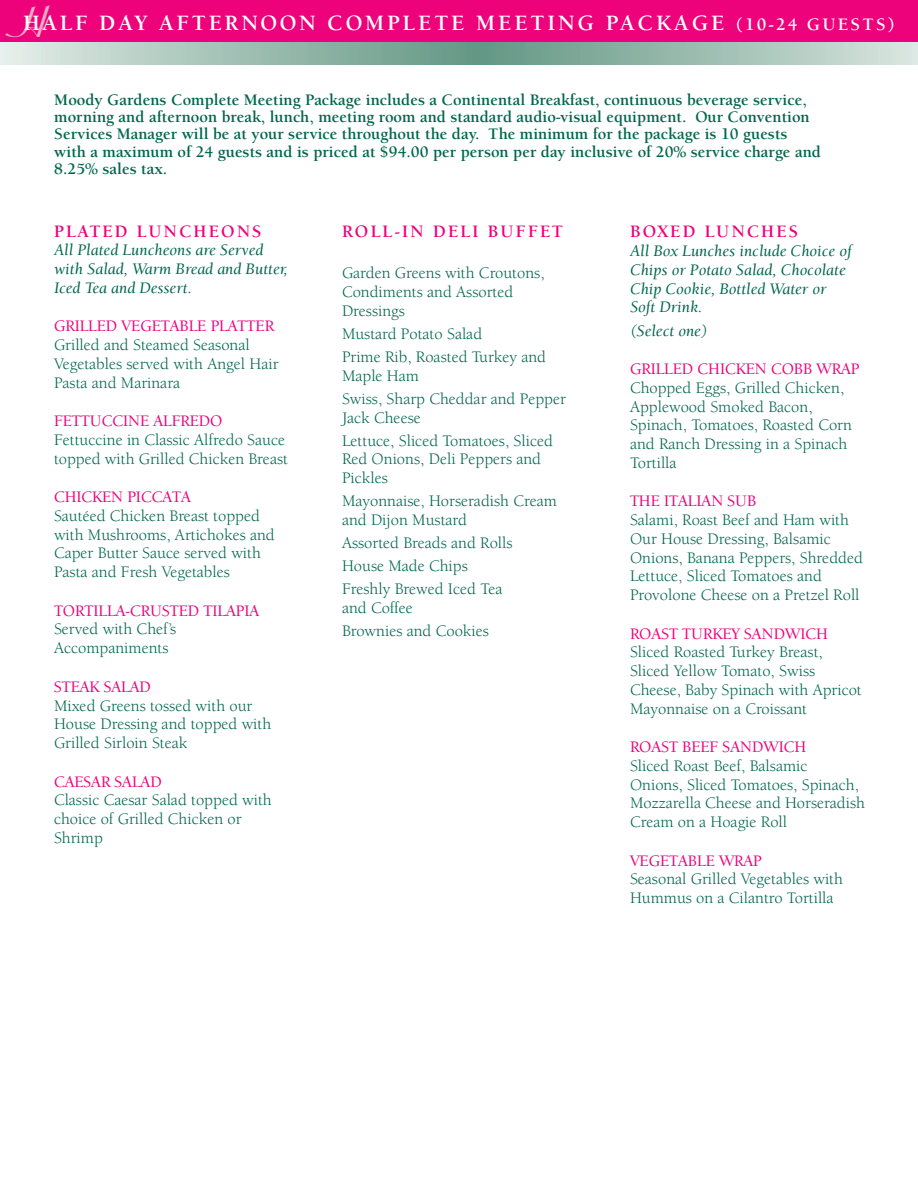
<style>
.page{position:relative;width:918px;height:1188px;background:#fff}
.page>*{position:absolute;margin:0;border:0;box-sizing:border-box;transform-origin:0 0}
.t1{font:700 22.5px "Berkeley";letter-spacing:.125em;color:#fff}
.t2{font:700 18px "Berkeley Oldstyle IT Cby BT";letter-spacing:.13em;color:#ed027c}
.t3{font:16.5px/18.8px "Berkeley";color:#01674d}
.t4{font:700 16.5px/17.2px "Berkeley";color:#01674d}
.t5{font:500 16.5px "Berkeley Oldstyle IT Cby BT";color:#ed027c}
.t6{font:italic 16.5px/18.8px "Berkeley";color:#01674d}
.s1{font-family:"Coronet";font-size:43.5px;color:#f6acc4}
.s2{font-size:18px}
</style>
<div class="page">
<div style="left:0;top:0;width:918px;height:58px;background:#ed027c"></div>
<svg style="left:0;top:42px;width:918px;height:22px;background:#9fbfb3"></svg>
<h1 class="t1" style="left:11px;top:11px;width:885px"><span class="s1">H</span>HALF DAY AFTERNOON COMPLETE MEETING PACKAGE <span class="s2">(10-24 GUESTS)</span></h1>
<p class="t4" style="left:54px;top:91px;width:768px">Moody Gardens Complete Meeting Package includes a Continental Breakfast, continuous beverage service, morning and afternoon break, lunch, meeting room and standard audio-visual equipment. Our Convention Services Manager will be at your service throughout the day. The minimum for the package is 10 guests with a maximum of 24 guests and is priced at $94.00 per person per day inclusive of 20% service charge and 8.25% sales tax.</p>
<p class="t2" style="left:54px;top:220px;width:209px">PLATED LUNCHEONS</p>
<p class="t6" style="left:54px;top:241px;width:235px">All Plated Luncheons are Served with Salad, Warm Bread and Butter,<br>Iced Tea and Dessert.</p>
<p class="t5" style="left:54px;top:316px;width:221px">GRILLED VEGETABLE PLATTER</p>
<p class="t3" style="left:54px;top:336px;width:226px">Grilled and Steamed Seasonal<br>Vegetables served with Angel Hair<br>Pasta and Marinara</p>
<p class="t5" style="left:54px;top:411px;width:170px">FETTUCCINE ALFREDO</p>
<p class="t3" style="left:54px;top:431px;width:236px">Fettuccine in Classic Alfredo Sauce topped with Grilled Chicken Breast</p>
<p class="t5" style="left:54px;top:487px;width:138px">CHICKEN PICCATA</p>
<p class="t3" style="left:54px;top:507px;width:222px">Sautéed Chicken Breast topped with Mushrooms, Artichokes and<br>Caper Butter Sauce served with<br>Pasta and Fresh Vegetables</p>
<p class="t5" style="left:54px;top:601px;width:207px">TORTILLA-CRUSTED TILAPIA</p>
<p class="t3" style="left:54px;top:620px;width:124px">Served with Chef’s<br>Accompaniments</p>
<p class="t5" style="left:54px;top:677px;width:98px">STEAK SALAD</p>
<p class="t3" style="left:54px;top:696px;width:219px">Mixed Greens tossed with our<br>House Dressing and topped with<br>Grilled Sirloin Steak</p>
<p class="t5" style="left:54px;top:771px;width:109px">CAESAR SALAD</p>
<p class="t3" style="left:54px;top:791px;width:219px">Classic Caesar Salad topped with choice of Grilled Chicken or<br>Shrimp</p>
<p class="t2" style="left:342px;top:220px;width:222px">ROLL-IN DELI BUFFET</p>
<p class="t3" style="left:342px;top:264px;width:204px">Garden Greens with Croutons,<br>Condiments and Assorted<br>Dressings</p>
<p class="t3" style="left:342px;top:323px;width:206px;line-height:23.1px">Mustard Potato Salad<br>Prime Rib, Roasted Turkey and</p>
<p class="t3" style="left:342px;top:364px;width:225px;line-height:23.1px">Maple Ham<br>Swiss, Sharp Cheddar and Pepper</p>
<p class="t3" style="left:342px;top:406px;width:212px;line-height:23.1px">Jack Cheese<br>Lettuce, Sliced Tomatoes, Sliced</p>
<p class="t3" style="left:342px;top:450px;width:201px">Red Onions, Deli Peppers and<br>Pickles</p>
<p class="t3" style="left:342px;top:492px;width:216px">Mayonnaise, Horseradish Cream and Dijon Mustard</p>
<p class="t3" style="left:342px;top:532px;width:172px;line-height:23.1px">Assorted Breads and Rolls<br>House Made Chips<br>Freshly Brewed Iced Tea</p>
<p class="t3" style="left:342px;top:597px;width:148px;line-height:23.1px">and Coffee<br>Brownies and Cookies</p>
<p class="t2" style="left:630px;top:221px;width:169px">BOXED LUNCHES</p>
<p class="t6" style="left:630px;top:242px;width:223px">All Box Lunches include Choice of<br>Chips or Potato Salad, Chocolate<br>Chip Cookie, Bottled Water or<br>Soft Drink.</p>
<p class="t6" style="left:630px;top:321px;width:79px">(Select one)</p>
<p class="t5" style="left:630px;top:359px;width:231px">GRILLED CHICKEN COBB WRAP</p>
<p class="t3" style="left:630px;top:379px;width:224px">Chopped Eggs, Grilled Chicken,<br>Applewood Smoked Bacon,<br>Spinach, Tomatoes, Roasted Corn and Ranch Dressing in a Spinach<br>Tortilla</p>
<p class="t5" style="left:630px;top:491px;width:128px">THE ITALIAN SUB</p>
<p class="t3" style="left:630px;top:511px;width:234px">Salami, Roast Beef and Ham with<br>Our House Dressing, Balsamic<br>Onions, Banana Peppers, Shredded<br>Lettuce, Sliced Tomatoes and<br>Provolone Cheese on a Pretzel Roll</p>
<p class="t5" style="left:630px;top:623px;width:199px">ROAST TURKEY SANDWICH</p>
<p class="t3" style="left:630px;top:643px;width:233px">Sliced Roasted Turkey Breast,<br>Sliced Yellow Tomato, Swiss<br>Cheese, Baby Spinach with Apricot<br>Mayonnaise on a Croissant</p>
<p class="t5" style="left:630px;top:737px;width:178px">ROAST BEEF SANDWICH</p>
<p class="t3" style="left:630px;top:757px;width:237px">Sliced Roast Beef, Balsamic<br>Onions, Sliced Tomatoes, Spinach,<br>Mozzarella Cheese and Horseradish<br>Cream on a Hoagie Roll</p>
<p class="t5" style="left:630px;top:850px;width:133px">VEGETABLE WRAP</p>
<p class="t3" style="left:630px;top:870px;width:215px">Seasonal Grilled Vegetables with<br>Hummus on a Cilantro Tortilla</p>
</div>
